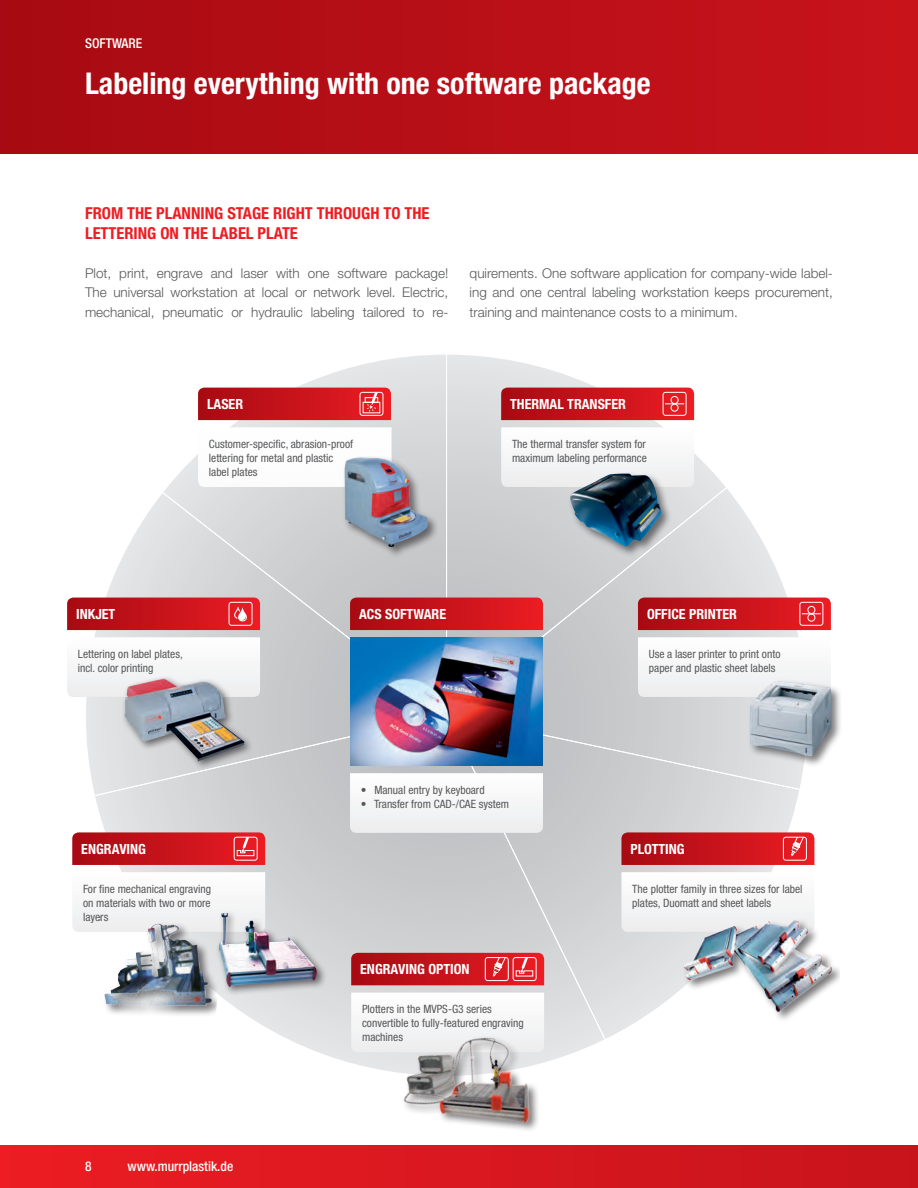
<style>
.page{position:relative;width:918px;height:1188px;background:#fff}
.page>*{position:absolute;margin:0;border:0;box-sizing:border-box;transform-origin:0 0}
.t1{font:700 condensed 30px "Helvetica Neue LT Pro";color:#fff}
.t2{font:700 condensed 16.5px/19.5px "Helvetica Neue LT Pro";color:#ee1d23}
.t3{font:700 condensed 14.1px "Helvetica Neue LT Pro";color:#fff}
.t4{font:300 13.5px/19.5px "Helvetica Neue LT Pro";color:#57585a;text-align:justify}
.t5{font:500 condensed 13.5px "Helvetica Neue LT Pro";color:#fff}
.t6{font:condensed 11.55px/14px "Helvetica Neue LT Pro";color:#57585a}
</style>
<div class="page">
<div style="left:0;top:1145px;width:918px;height:43px;background:linear-gradient(to right,#ec1c23,#c7131c)"></div>
<div style="left:0;top:0;width:918px;height:153px;background:linear-gradient(to right,#a70a12,#c9131c)"></div>
<svg style="left:165px;top:355px;width:281px;height:135px"></svg>
<svg style="left:67px;top:490px;width:379px;height:289px"></svg>
<svg style="left:92px;top:714px;width:200px;height:327px"></svg>
<svg style="left:292px;top:714px;width:306px;height:357px;background:#d0d1d3"></svg>
<svg style="left:446px;top:791px;width:353px;height:251px;background:#d6d7d9"></svg>
<svg style="left:446px;top:493px;width:380px;height:298px"></svg>
<svg style="left:446px;top:355px;width:284px;height:360px"></svg>
<svg style="left:350px;top:598px;width:193px;height:32px;background:#c8131b"></svg>
<img style="left:350px;top:637px;width:193px;height:129px">
<div style="left:350px;top:773px;width:193px;height:60px;background:#f5f5f6"></div>
<svg style="left:67px;top:637px;width:193px;height:60px"></svg>
<svg style="left:67px;top:598px;width:193px;height:32px;background:#c91a21"></svg>
<svg style="left:198px;top:427px;width:194px;height:60px"></svg>
<svg style="left:198px;top:388px;width:193px;height:32px;background:#c91b22"></svg>
<div style="left:342px;top:454px;width:97px;height:104px;background:#231f20;opacity:.6"></div>
<img style="left:344px;top:457px;width:84px;height:90px">
<div style="left:501px;top:427px;width:193px;height:60px;background:#f6f6f7"></div>
<svg style="left:501px;top:388px;width:193px;height:32px;background:#c8181f"></svg>
<div style="left:671px;top:396px;width:7px;height:8px;border:1px solid #fff;border-radius:50%"></div>
<div style="left:671px;top:404px;width:7px;height:8px;border:1px solid #fff;border-radius:50%"></div>
<div style="left:568px;top:471px;width:105px;height:87px;background:#231f20;opacity:.6"></div>
<img style="left:570px;top:474px;width:91px;height:73px">
<div style="left:638px;top:637px;width:193px;height:60px;background:#f6f6f7"></div>
<svg style="left:638px;top:598px;width:193px;height:32px;background:#c9181f"></svg>
<div style="left:808px;top:606px;width:7px;height:8px;border:1px solid #fff;border-radius:50%"></div>
<div style="left:808px;top:614px;width:7px;height:7px;border:1px solid #fff;border-radius:50%"></div>
<div style="left:747px;top:679px;width:96px;height:88px;background:#231f20;opacity:.6"></div>
<img style="left:750px;top:681px;width:26px;height:64px">
<svg style="left:621px;top:872px;width:193px;height:60px"></svg>
<svg style="left:621px;top:832px;width:193px;height:33px;background:#c81921"></svg>
<div style="left:783px;top:837px;width:24px;height:24px;border:1px solid #fff;border-radius:3px"></div>
<img style="left:677px;top:914px;width:163px;height:108px">
<svg style="left:351px;top:993px;width:193px;height:59px"></svg>
<svg style="left:351px;top:953px;width:193px;height:32px;background:#c91d24"></svg>
<div style="left:485px;top:957px;width:24px;height:24px;border:1px solid #fff;border-radius:3px"></div>
<svg style="left:72px;top:872px;width:193px;height:60px"></svg>
<svg style="left:72px;top:832px;width:193px;height:33px;background:#c91d24"></svg>
<div style="left:215px;top:909px;width:112px;height:86px;background:#231f20;opacity:.65"></div>
<img style="left:219px;top:913px;width:8px;height:48px">
<img style="left:388px;top:1030px;width:155px;height:100px">
<div style="left:102px;top:921px;width:120px;height:97px;background:#231f20;opacity:.6"></div>
<img style="left:147px;top:924px;width:18px;height:24px">
<div style="left:121px;top:675px;width:133px;height:96px;background:#231f20;opacity:.65"></div>
<img style="left:125px;top:678px;width:120px;height:84px">
<p class="t5" style="left:85px;top:35px;width:59px">Software</p>
<h1 class="t1" style="left:85px;top:65px;width:567px">LABELING EVERYTHING WITH ONE SOFTWARE PACKAGE</h1>
<h2 class="t2" style="left:85px;top:204px;width:346px">FROM THE PLANNING STAGE RIGHT THROUGH TO THE<br>LETTERING ON THE LABEL PLATE</h2>
<p class="t4" style="left:85px;top:263px;width:365px">Plot, print, engrave and laser with one software package!<br>The universal workstation at local or network level. Electric, mechanical, pneumatic or hydraulic labeling tailored to re-</p>
<p class="t4" style="left:470px;top:263px;width:365px">quirements. One software application for company-wide label&shy;ing and one central labeling workstation keeps procurement, training and maintenance costs to a minimum.</p>
<p class="t3" style="left:207px;top:395px;width:38px">LASER</p>
<p class="t6" style="left:209px;top:437px;width:146px">Customer-specific, abrasion-proof lettering for metal and plastic label plates</p>
<p class="t3" style="left:510px;top:395px;width:117px">THERMAL TRANSFER</p>
<p class="t6" style="left:512px;top:437px;width:136px">The thermal transfer system for maximum labeling performance</p>
<p class="t3" style="left:76px;top:605px;width:38px">INKJET</p>
<p class="t6" style="left:78px;top:647px;width:106px">Lettering on label plates, incl. color printing</p>
<p class="t3" style="left:359px;top:605px;width:89px">ACS SOFTWARE</p>
<p class="t6" style="left:361px;top:783px;width:125px">• Manual entry by keyboard</p>
<p class="t6" style="left:361px;top:797px;width:150px">• Transfer from CAD-/CAE system</p>
<p class="t3" style="left:647px;top:605px;width:92px">OFFICE PRINTER</p>
<p class="t6" style="left:649px;top:647px;width:133px">Use a laser printer to print onto paper and plastic sheet labels</p>
<p class="t3" style="left:81px;top:840px;width:66px">ENGRAVING</p>
<p class="t6" style="left:83px;top:882px;width:129px;text-align:justify">For fine mechanical engraving on materials with two or more layers</p>
<p class="t5" style="left:85px;top:1158px;width:8px">8</p>
<p class="t5" style="left:128px;top:1158px;width:107px">www.murrplastik.de</p>
<p class="t3" style="left:360px;top:961px;width:111px">ENGRAVING OPTION</p>
<p class="t6" style="left:362px;top:1002px;width:163px">Plotters in the MVPS-G3 series convertible to fully-featured engraving machines</p>
<p class="t3" style="left:631px;top:840px;width:56px">PLOTTING</p>
<p class="t6" style="left:632px;top:882px;width:172px">The plotter family in three sizes for label plates, Duomatt and sheet labels</p>
</div>
